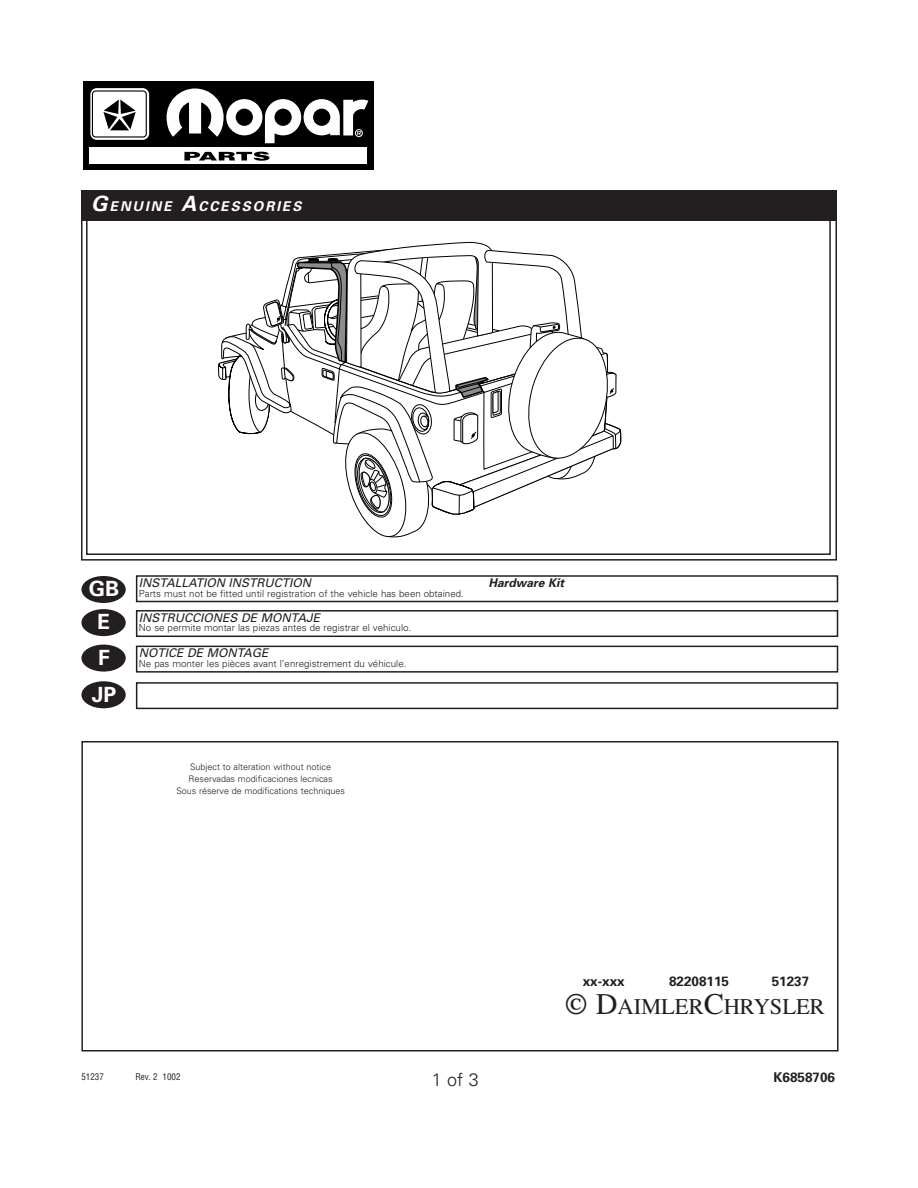
<style>
.page{position:relative;width:918px;height:1188px;background:#fff}
.page>*{position:absolute;margin:0;border:0;box-sizing:border-box;transform-origin:0 0}
.t1{font:22.5px "Times";color:#231f20}
.t2{font:700 21px/33px "Univers";color:#fff;text-align:center}
.t3{font:300 18px "Univers";color:#231f20}
.t4{font:700 13.5px "Univers";color:#231f20}
.t5{font:italic 700 13.5px "Univers";letter-spacing:.15em;color:#fff}
.t6{font:italic 12px "Univers";color:#231f20}
.t7{font:italic 700 12px "Univers";color:#231f20}
.t8{font:300 9.75px "Univers";color:#231f20}
.t9{font:300 9px/12px "Univers";color:#231f20;text-align:center}
.t10{font:condensed 9px "Helvetica";color:#231f20}
.s1{font-size:21px}
.s2{font-size:30px}
</style>
<div class="page">
<svg style="left:81px;top:221px;width:756px;height:340px"></svg>
<svg style="left:83px;top:169px;width:291px;height:1px"></svg>
<div style="left:83px;top:81px;width:291px;height:88px;background:#000"></div>
<div style="left:90px;top:88px;width:59px;height:52px;background:#fff;border-radius:6px"></div>
<div style="left:92px;top:90px;width:55px;height:48px;border:1px solid #000;border-radius:3px"></div>
<svg style="left:103px;top:100px;width:33px;height:30px"></svg>
<div style="left:90px;top:147px;width:277px;height:17px;background:#fff"></div>
<svg style="left:184px;top:152px;width:85px;height:9px"></svg>
<svg style="left:167px;top:88px;width:201px;height:55px"></svg>
<div style="left:81px;top:190px;width:756px;height:31px;background:#231f20"></div>
<div style="left:106px;top:226px;width:712px;height:323px;background:#fff"></div>
<svg style="left:218px;top:241px;width:404px;height:297px"></svg>
<div style="left:136px;top:575px;width:702px;height:27px;border:2px solid #231f20"></div>
<div style="left:136px;top:610px;width:702px;height:27px;border:2px solid #231f20"></div>
<div style="left:136px;top:646px;width:702px;height:27px;border:2px solid #231f20"></div>
<div style="left:136px;top:682px;width:702px;height:27px;border:2px solid #231f20"></div>
<div style="left:81px;top:576px;width:45px;height:27px;background:#231f20;border-radius:50%"></div>
<div style="left:81px;top:609px;width:45px;height:27px;background:#231f20;border-radius:50%"></div>
<div style="left:81px;top:645px;width:45px;height:27px;background:#231f20;border-radius:50%"></div>
<div style="left:81px;top:681px;width:45px;height:27px;background:#231f20;border-radius:50%"></div>
<div style="left:81px;top:741px;width:757px;height:311px;border:2px solid #231f20"></div>
<h3 class="t5" style="left:91px;top:202px;width:212px"><span class="s1">G</span>ENUINE <span class="s1">A</span>CCESSORIES</h3>
<h2 class="t2" style="left:89px;top:574px;width:32px">GB<br>E</h2>
<h2 class="t2" style="left:92px;top:641px;width:26px;line-height:36.8px">F<br>JP</h2>
<p class="t6" style="left:139px;top:578px;width:174px">INSTALLATION INSTRUCTION</p>
<p class="t7" style="left:489px;top:578px;width:77px">Hardware Kit</p>
<p class="t8" style="left:139px;top:590px;width:327px">Parts must not be fitted until registration of the vehicle has been obtained.</p>
<p class="t6" style="left:139px;top:613px;width:183px">INSTRUCCIONES DE MONTAJE</p>
<p class="t8" style="left:139px;top:624px;width:274px">No se permite montar las piezas antes de registrar el vehiculo.</p>
<p class="t6" style="left:139px;top:649px;width:131px">NOTICE DE MONTAGE</p>
<p class="t8" style="left:139px;top:660px;width:269px">Ne pas monter les pièces avant l’enregistrement du véhicule.</p>
<p class="t9" style="left:176px;top:762px;width:170px">Subject to alteration without notice<br>Reservadas modificaciones lecnicas<br>Sous réserve de modifications techniques</p>
<h3 class="t4" style="left:583px;top:976px;width:44px">xx-xxx</h3>
<h3 class="t4" style="left:669px;top:976px;width:62px">82208115</h3>
<h3 class="t4" style="left:772px;top:976px;width:39px">51237</h3>
<h1 class="t1" style="left:565px;top:998px;width:262px"><span class="s2">© D</span>AIMLER<span class="s2">C</span>HRYSLER</h1>
<p class="t10" style="left:81px;top:1074px;width:24px">51237</p>
<p class="t10" style="left:135px;top:1074px;width:47px">Rev. 2 1002</p>
<h3 class="t4" style="left:774px;top:1073px;width:63px">K6858706</h3>
<h3 class="t3" style="left:432px;top:1073px;width:49px">1 of 3</h3>
</div>
